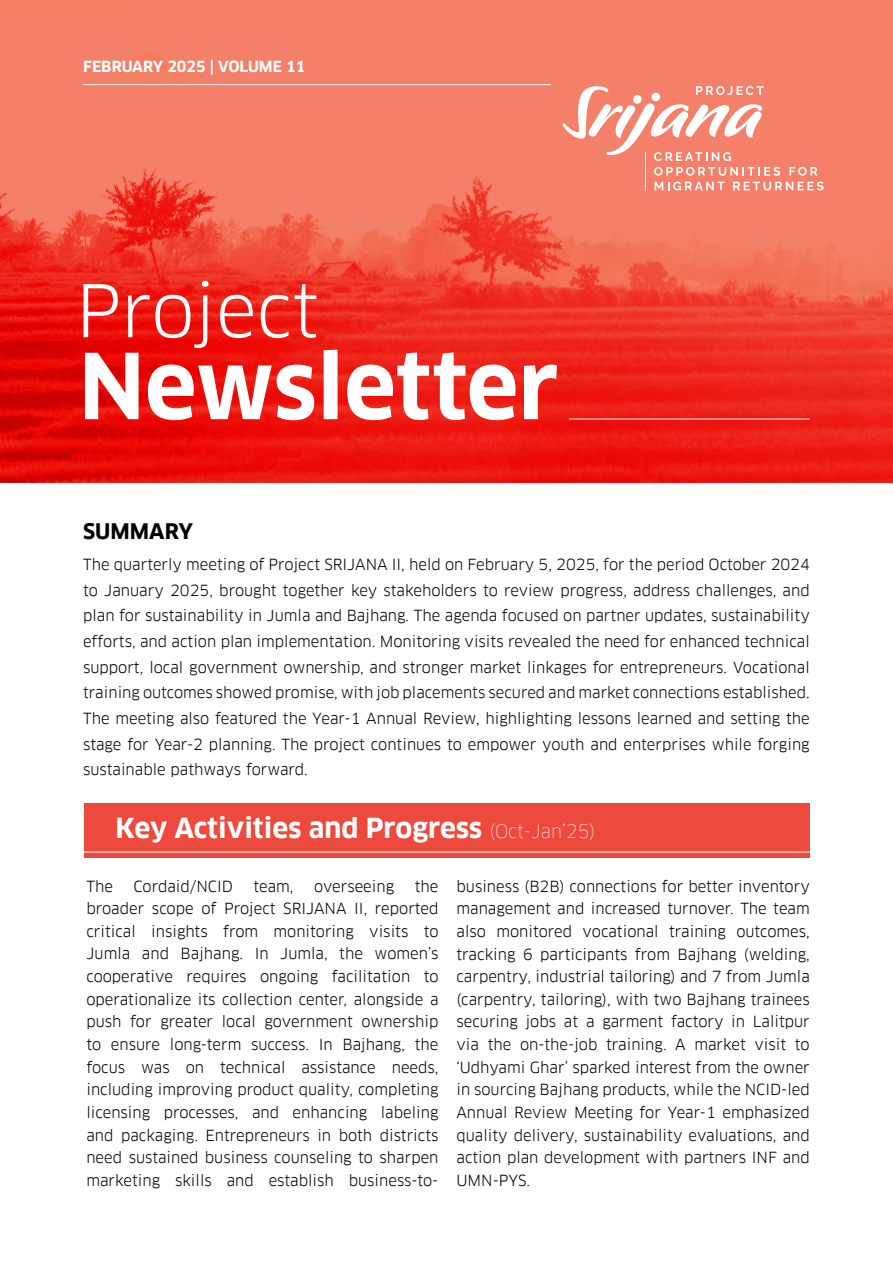
<style>
.page{position:relative;width:893px;height:1263px;background:#fff}
.page>*{position:absolute;margin:0;border:0;box-sizing:border-box;transform-origin:0 0}
.t1{font:700 88.5px "Clan Pro";color:#fff}
.t2{font:70.8px "Clan Pro";color:#fff}
.t3{font:700 27px "Clan Pro";color:#fff}
.t4{font:700 21px "Clan Pro";color:#000}
.t5{font:15px/22.6px "Clan Pro";color:#000;text-align:justify}
.t6{font:700 15px "Clan Pro";color:#fff}
.s1{font-weight:100;font-size:18px}
</style>
<div class="page">
<img style="left:0;top:0;width:893px;height:482px">
<svg style="left:654px;top:167px;width:126px;height:9px"></svg>
<svg style="left:789px;top:167px;width:28px;height:9px"></svg>
<svg style="left:655px;top:182px;width:70px;height:8px"></svg>
<svg style="left:733px;top:182px;width:91px;height:8px"></svg>
<svg style="left:562px;top:85px;width:202px;height:76px"></svg>
<hr style="left:645px;top:152px;width:1px;height:38px;background:#fff">
<hr style="left:83px;top:84px;width:468px;height:1px;background:#fff">
<hr style="left:569px;top:419px;width:241px;height:1px;background:#fff">
<div style="left:84px;top:803px;width:726px;height:55px;background:#ed493c"></div>
<hr style="left:65px;top:852px;width:774px;height:1px;background:#fff">
<p class="t6" style="left:83px;top:58px;width:224px">FEBRUARY 2025 | VOLUME 11</p>
<h2 class="t2" style="left:76px;top:269px;width:245px">Project</h2>
<h1 class="t1" style="left:79px;top:335px;width:482px">Newsletter</h1>
<h3 class="t4" style="left:83px;top:519px;width:111px">SUMMARY</h3>
<p class="t5" style="left:83px;top:551px;width:728px;line-height:25.7px">The quarterly meeting of Project SRIJANA II, held on February 5, 2025, for the period October 2024 to January 2025, brought together key stakeholders to review progress, address challenges, and plan for sustainability in Jumla and Bajhang. The agenda focused on partner updates, sustainability efforts, and action plan implementation. Monitoring visits revealed the need for enhanced technical support, local government ownership, and stronger market linkages for entrepreneurs. Vocational training outcomes showed promise, with job placements secured and market connections established.<br>The meeting also featured the Year-1 Annual Review, highlighting lessons learned and setting the stage for Year-2 planning. The project continues to empower youth and enterprises while forging sustainable pathways forward.</p>
<h3 class="t3" style="left:116px;top:812px;width:481px">Key Activities and Progress <span class="s1">(Oct-Jan’25)</span></h3>
<p class="t5" style="left:86px;top:875px;width:28px">The</p>
<p class="t5" style="left:134px;top:875px;width:101px">Cordaid/NCID</p>
<p class="t5" style="left:253px;top:875px;width:42px">team,</p>
<p class="t5" style="left:314px;top:875px;width:82px">overseeing</p>
<p class="t5" style="left:86px;top:875px;width:354px;text-indent:328px">the broader scope of Project SRIJANA II, reported critical insights from monitoring visits to Jumla and Bajhang. In Jumla, the women’s cooperative requires ongoing facilitation to operationalize its collection center, alongside a push for greater local government ownership to ensure long-term success. In Bajhang, the focus was on technical assistance needs, including improving product quality, completing licensing processes, and enhancing labeling and packaging. Entrepreneurs in both districts need sustained business counseling to sharpen marketing skills and establish business-to-</p>
<p class="t5" style="left:456px;top:875px;width:355px">business (B2B) connections for better inventory management and increased turnover. The team also monitored vocational training outcomes, tracking 6 participants from Bajhang (welding, carpentry, industrial tailoring) and 7 from Jumla (carpentry, tailoring), with two Bajhang trainees securing jobs at a garment factory in Lalitpur via the on-the-job training. A market visit to ‘Udhyami Ghar’ sparked interest from the owner in sourcing Bajhang products, while the NCID-led Annual Review Meeting for Year-1 emphasized quality delivery, sustainability evaluations, and action plan development with partners INF and UMN-PYS.</p>
</div>
